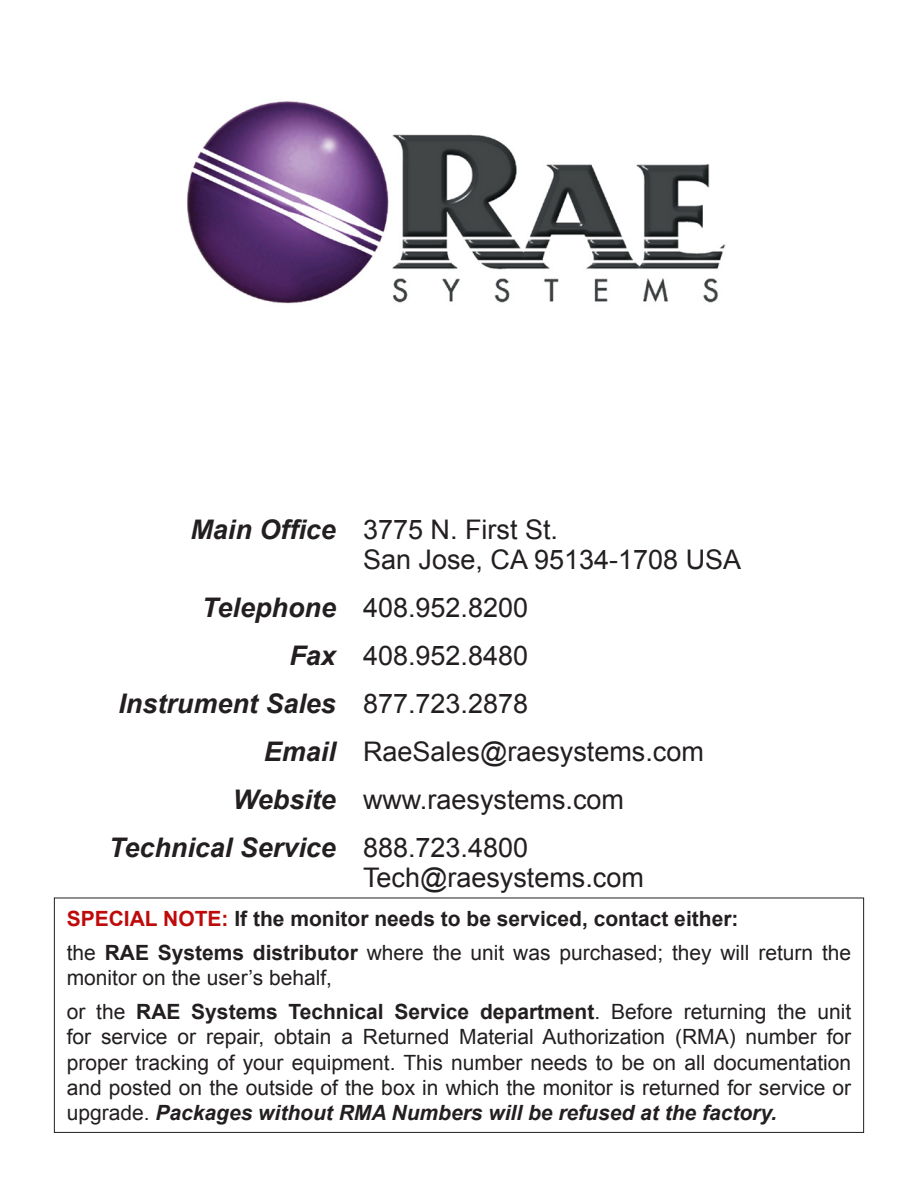
<style>
.page{position:relative;width:918px;height:1188px;background:#fff}
.page>*{position:absolute;margin:0;border:0;box-sizing:border-box;transform-origin:0 0}
.Body{font:27px/30px "Arial";color:#231f20}
.Body-2{font:italic 700 27px "Arial";color:#231f20}
.Body-3{font:21px/25.2px "Arial";color:#231f20}
.Body-4{font:700 21px "Arial";color:#231f20}
.s1{color:#be0a0a}
.s2{font-weight:700}
.s3{font-weight:700;font-style:italic}
</style>
<div class="page">
<div style="left:54px;top:898px;width:810px;height:235px;border:1px solid #231f20"></div>
<img style="left:186px;top:101px;width:539px;height:203px">
<p class="Body-2" style="left:190px;top:511px;width:147px">Main Office</p>
<p class="Body-2" style="left:202px;top:589px;width:136px">Telephone</p>
<p class="Body-2" style="left:289px;top:637px;width:48px">Fax</p>
<p class="Body-2" style="left:118px;top:685px;width:219px">Instrument Sales</p>
<p class="Body-2" style="left:264px;top:733px;width:74px">Email</p>
<p class="Body-2" style="left:233px;top:781px;width:105px">Website</p>
<p class="Body-2" style="left:109px;top:829px;width:229px">Technical Service</p>
<p class="Body" style="left:363px;top:514px;width:380px">3775 N. First St.<br>San Jose, CA 95134-1708 USA</p>
<p class="Body" style="left:363px;top:592px;width:167px">408. 952. 8200</p>
<p class="Body" style="left:363px;top:640px;width:167px">408. 952. 8480</p>
<p class="Body" style="left:363px;top:688px;width:167px">877. 723.2878</p>
<p class="Body" style="left:363px;top:736px;width:342px">RaeSales@raesystems. com</p>
<p class="Body" style="left:363px;top:784px;width:263px">www. raesystems. com</p>
<p class="Body" style="left:363px;top:832px;width:167px">888. 723.4800</p>
<p class="Body" style="left:363px;top:862px;width:282px">Tech@raesystems. com</p>
<p class="Body-4" style="left:67px;top:904px;width:673px"><span class="s1">SPECIAL NOTE:</span> If the monitor needs to be serviced, contact either:</p>
<p class="Body-3" style="left:67px;top:940px;width:786px">the <span class="s2">RAE Systems distributor</span> where the unit was purchased; they will return the monitor on the user’s behalf,</p>
<p class="Body-3" style="left:67px;top:999px;width:786px;text-align:justify">or the <span class="s2">RAE Systems Technical Service department</span>. Before returning the unit for service or repair, obtain a Returned Material Authorization (RMA) number for proper tracking of your equipment. This number needs to be on all documentation and posted on the outside of the box in which the monitor is returned for service or upgrade. <span class="s3">Packages without RMA Numbers will be refused at the factory.</span></p>
</div>
